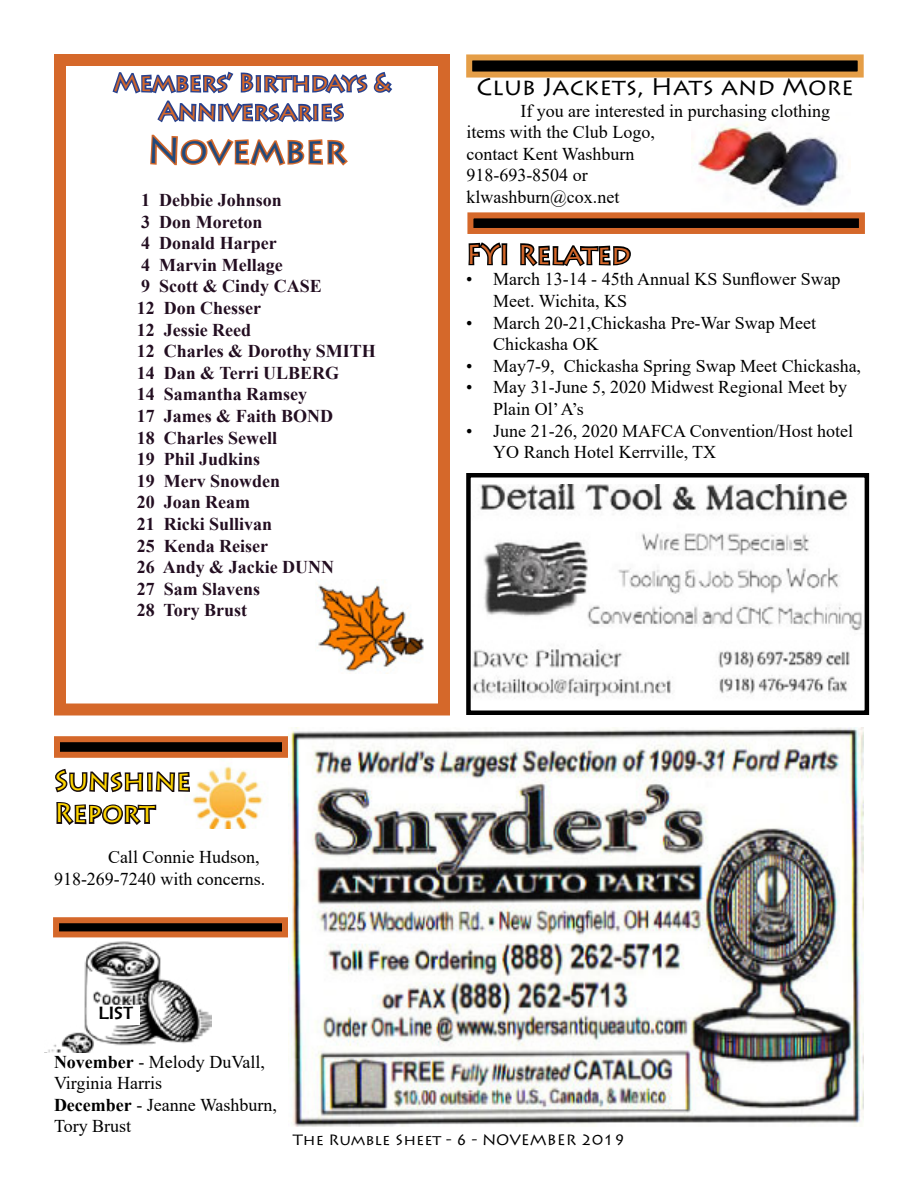
<style>
.page{position:relative;width:918px;height:1188px;background:#fff}
.page>*{position:absolute;margin:0;border:0;box-sizing:border-box;transform-origin:0 0}
.t1{font:36px "Lithos Pro";color:#1f497d}
.t2{font:27px/32.4px "Lithos Pro";color:#ffd600}
.t3{font:27px "Lithos Pro";color:#d5682a}
.t4{font:24px/28.8px "Lithos Pro";color:#d5682a;text-align:center}
.t5{font:24px "Lithos Pro";color:#000}
.t6{font:18px/21.6px "Times New Roman";color:#000}
.t7{font:700 18px/21.6px "Times New Roman";color:#230e21}
.t8{font:18px "Berlin Sans FB";color:#000;scale:1.1 1}
.t9{font:15px "Lithos Pro";color:#000;scale:1.04 1}
.s1{font-weight:700}
</style>
<div class="page">
<img style="left:186px;top:759px;width:78px;height:70px">
<svg style="left:55px;top:767px;width:137px;height:27px"></svg>
<svg style="left:56px;top:802px;width:101px;height:23px"></svg>
<svg style="left:112px;top:71px;width:281px;height:95px"></svg>
<div style="left:54px;top:54px;width:396px;height:662px;border:12px solid #d5682a"></div>
<svg style="left:468px;top:242px;width:40px;height:24px"></svg>
<svg style="left:520px;top:243px;width:111px;height:24px"></svg>
<img style="left:691px;top:123px;width:150px;height:87px">
<div style="left:470px;top:215px;width:392px;height:16px;background:#000"></div>
<div style="left:467px;top:212px;width:398px;height:22px;border:6px solid #d5682a"></div>
<img style="left:44px;top:941px;width:168px;height:112px">
<div style="left:92px;top:1006px;width:48px;height:19px;background:#fff"></div>
<div style="left:469px;top:57px;width:392px;height:18px;background:#000"></div>
<div style="left:466px;top:54px;width:398px;height:24px;border:6px solid #e59e47"></div>
<div style="left:57px;top:739px;width:228px;height:16px;background:#000"></div>
<div style="left:54px;top:736px;width:234px;height:22px;border:6px solid #d5682a"></div>
<div style="left:56px;top:920px;width:229px;height:14px;background:#000"></div>
<div style="left:53px;top:917px;width:235px;height:20px;border:6px solid #d5682a"></div>
<img style="left:288px;top:727px;width:576px;height:400px">
<img style="left:472px;top:485px;width:390px;height:212px">
<div style="left:466px;top:473px;width:403px;height:242px;border:4px solid #000"></div>
<img style="left:318px;top:585px;width:106px;height:87px">
<h3 class="t4" style="left:113px;top:68px;width:278px">Members’ Birthdays &amp;<br>Anniversaries</h3>
<h1 class="t1" style="left:148px;top:130px;width:200px">November</h1>
<p class="t7" style="left:137px;top:189px;width:241px">1 Debbie Johnson<br>3 Don Moreton<br>4 Donald Harper<br>4 Marvin Mellage<br>9 Scott &amp; Cindy CASE<br>12 Don Chesser<br>12 Jessie Reed<br>12 Charles &amp; Dorothy SMITH<br>14 Dan &amp; Terri ULBERG<br>14 Samantha Ramsey<br>17 James &amp; Faith BOND<br>18 Charles Sewell<br>19 Phil Judkins<br>19 Merv Snowden<br>20 Joan Ream<br>21 Ricki Sullivan<br>25 Kenda Reiser<br>26 Andy &amp; Jackie DUNN<br>27 Sam Slavens<br>28 Tory Brust</p>
<h2 class="t2" style="left:54px;top:765px;width:138px">Sunshine<br>Report</h2>
<p class="t6" style="left:54px;top:846px;width:213px;text-indent:54px">Call Connie Hudson,<br>918-269-7240 with concerns.</p>
<h3 class="t5" style="left:476px;top:73px;width:379px">Club Jackets, Hats and More</h3>
<p class="t6" style="left:466px;top:99px;width:365px;text-indent:54px">If you are interested in purchasing clothing items with the Club Logo,<br>contact Kent Washburn<br>918-693-8504 or<br>klwashburn@cox.net</p>
<h2 class="t3" style="left:466px;top:239px;width:166px">FYI Related</h2>
<p class="t6" style="left:493px;top:268px;width:349px;text-indent:-27px">• March 13-14 - 45th Annual KS Sunflower Swap<br>Meet. Wichita, KS</p>
<p class="t6" style="left:493px;top:311px;width:324px;text-indent:-27px">• March 20-21,Chickasha Pre-War Swap Meet<br>Chickasha OK</p>
<p class="t6" style="left:466px;top:354px;width:396px">• May7-9, Chickasha Spring Swap Meet Chickasha,</p>
<p class="t6" style="left:493px;top:376px;width:355px;text-indent:-27px">• May 31-June 5, 2020 Midwest Regional Meet by<br>Plain Ol’ A’s</p>
<p class="t6" style="left:493px;top:419px;width:362px;text-indent:-27px">• June 21-26, 2020 MAFCA Convention/Host hotel<br>YO Ranch Hotel Kerrville, TX</p>
<p class="t8" style="left:99px;top:1003px;width:33px">LIST</p>
<p class="t6" style="left:54px;top:1050px;width:225px"><span class="s1">November</span> - Melody DuVall,<br>Virginia Harris<br><span class="s1">December</span> - Jeanne Washburn,<br>Tory Brust</p>
<p class="t9" style="left:293px;top:1131px;width:321px">The Rumble Sheet - 6 - NOVEMBER 2019</p>
</div>
